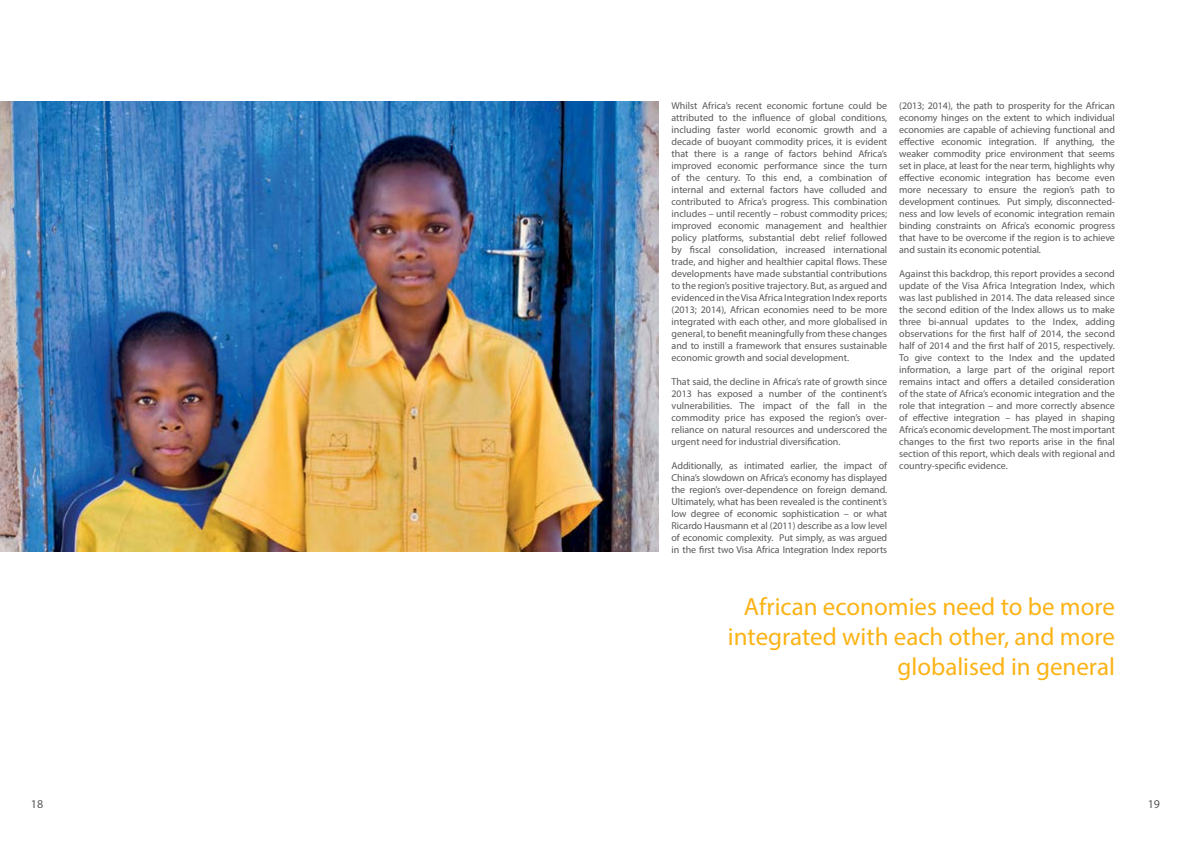
<style>
.page{position:relative;width:1191px;height:842px;background:#fff}
.page>*{position:absolute;margin:0;border:0;box-sizing:border-box;transform-origin:0 0}
.t1{font:25px/30px "Myriad Pro";color:#fcb316;text-align:right}
.t2{font:12px "Myriad Pro";color:#58595b}
.t3{font:10px/12px "Myriad Pro";color:#58595b;text-align:justify}
</style>
<div class="page">
<img style="left:0;top:101px;width:658px;height:450px">
<p class="t3" style="left:671px;top:99px;width:217px">Whilst Africa’s recent economic fortune could be attributed to the influence of global conditions, including faster world economic growth and a decade of buoyant commodity prices, it is evident that there is a range of factors behind Africa’s improved economic performance since the turn of the century. To this end, a combination of internal and external factors have colluded and contributed to Africa’s progress. This combination includes – until recently – robust commodity prices; improved economic management and healthier policy platforms, substantial debt relief followed by fiscal consolidation, increased international trade, and higher and healthier capital flows. These developments have made substantial contributions to the region’s positive trajectory. But, as argued and evidenced in the Visa Africa Integration Index reports (2013; 2014), African economies need to be more integrated with each other, and more globalised in general, to benefit meaningfully from these changes and to instill a framework that ensures sustainable economic growth and social development.</p>
<p class="t3" style="left:671px;top:375px;width:217px">That said, the decline in Africa’s rate of growth since 2013 has exposed a number of the continent’s vulnerabilities. The impact of the fall in the commodity price has exposed the region’s over&shy;reliance on natural resources and underscored the urgent need for industrial diversification.</p>
<p class="t3" style="left:671px;top:459px;width:217px">Additionally, as intimated earlier, the impact of China’s slowdown on Africa’s economy has displayed the region’s over-dependence on foreign demand.<br>Ultimately, what has been revealed is the continent’s low degree of economic sophistication – or what Ricardo Hausmann et al (2011) describe as a low level of economic complexity. Put simply, as was argued in the first two Visa Africa Integration Index reports</p>
<p class="t3" style="left:899px;top:99px;width:217px">(2013; 2014), the path to prosperity for the African economy hinges on the extent to which individual economies are capable of achieving functional and effective economic integration. If anything, the weaker commodity price environment that seems set in place, at least for the near term, highlights why effective economic integration has become even more necessary to ensure the region’s path to development continues. Put simply, disconnected&shy;ness and low levels of economic integration remain binding constraints on Africa’s economic progress that have to be overcome if the region is to achieve and sustain its economic potential.</p>
<p class="t3" style="left:899px;top:267px;width:217px">Against this backdrop, this report provides a second update of the Visa Africa Integration Index, which was last published in 2014. The data released since the second edition of the Index allows us to make three bi-annual updates to the Index, adding observations for the first half of 2014, the second half of 2014 and the first half of 2015, respectively.<br>To give context to the Index and the updated information, a large part of the original report remains intact and offers a detailed consideration of the state of Africa’s economic integration and the role that integration – and more correctly absence of effective integration – has played in shaping Africa’s economic development. The most important changes to the first two reports arise in the final section of this report, which deals with regional and country-specific evidence.</p>
<h1 class="t1" style="left:728px;top:591px;width:388px">African economies need to be more integrated with each other, and more globalised in general</h1>
<p class="t2" style="left:31px;top:796px;width:14px">18</p>
<p class="t2" style="left:1147px;top:796px;width:14px">19</p>
</div>
